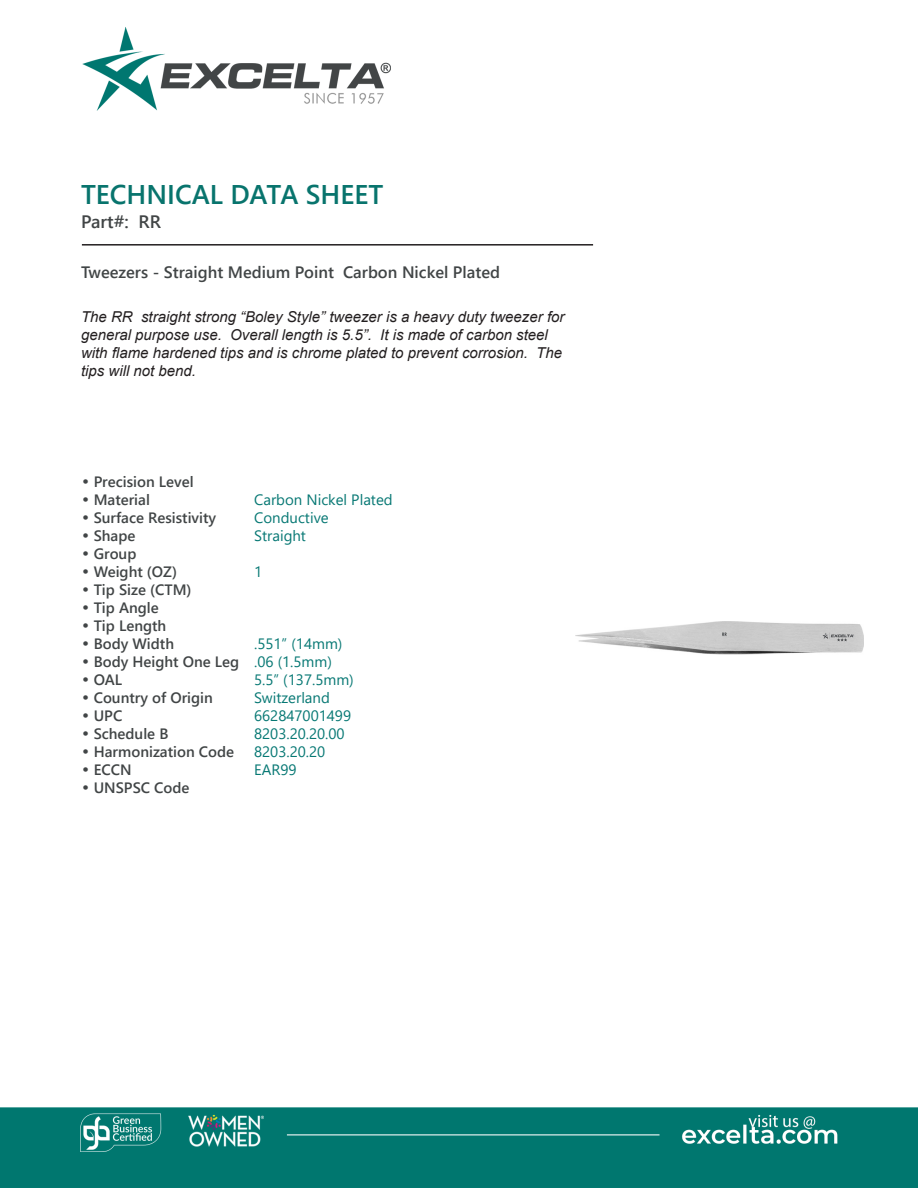
<style>
.page{position:relative;width:918px;height:1188px;background:#fff}
.page>*{position:absolute;margin:0;border:0;box-sizing:border-box;transform-origin:0 0}
.t1{font:700 27px "Yu Gothic UI";color:#08746d}
.t2{font:700 18px "Yu Gothic UI";color:#414546}
.t3{font:700 16.5px "Yu Gothic UI";color:#414546}
.t4{font:italic 15px/18px "Arial";color:#231f20}
.CT_s_CTM{font:700 15px "Yu Gothic UI";color:#414546}
.CT_s_CTM-2{font:15px "Yu Gothic UI";color:#077874}
.s1{font-family:"Century Gothic";font-weight:400}
</style>
<div class="page">
<img style="left:0;top:27px;width:918px;height:1161px">
<img style="left:576px;top:622px;width:288px;height:32px">
<hr style="left:82px;top:244px;width:511px;height:2px;background:#231f20">
<p class="t1" style="left:81px;top:178px;width:304px">TECHNICAL DATA SHEET</p>
<p class="t2" style="left:81px;top:212px;width:82px">Part#: RR</p>
<p class="t3" style="left:81px;top:262px;width:421px">Tweezers - Straight Medium Point Carbon Nickel Plated</p>
<p class="t4" style="left:81px;top:308px;width:485px">The RR straight strong “Boley Style” tweezer is a heavy duty tweezer for general purpose use. Overall length is 5.5”. It is made of carbon steel with flame hardened tips and is chrome plated to prevent corrosion. The tips will not bend.</p>
<p class="CT_s_CTM" style="left:81px;top:473px;width:114px"><span class="s1">•</span> Precision Level</p>
<p class="CT_s_CTM" style="left:81px;top:491px;width:70px"><span class="s1">•</span> Material</p>
<p class="CT_s_CTM-2" style="left:254px;top:485px;width:140px">Carbon Nickel Plated</p>
<p class="CT_s_CTM" style="left:81px;top:509px;width:137px"><span class="s1">•</span> Surface Resistivity</p>
<p class="CT_s_CTM-2" style="left:254px;top:503px;width:76px">Conductive</p>
<p class="CT_s_CTM" style="left:81px;top:527px;width:56px"><span class="s1">•</span> Shape</p>
<p class="CT_s_CTM-2" style="left:254px;top:521px;width:53px">Straight</p>
<p class="CT_s_CTM" style="left:81px;top:545px;width:57px"><span class="s1">•</span> Group</p>
<p class="CT_s_CTM" style="left:81px;top:563px;width:98px"><span class="s1">•</span> Weight (OZ)</p>
<p class="CT_s_CTM-2" style="left:254px;top:557px;width:10px">1</p>
<p class="CT_s_CTM" style="left:81px;top:581px;width:112px"><span class="s1">•</span> Tip Size (CTM)</p>
<p class="CT_s_CTM" style="left:81px;top:599px;width:79px"><span class="s1">•</span> Tip Angle</p>
<p class="CT_s_CTM" style="left:81px;top:617px;width:87px"><span class="s1">•</span> Tip Length</p>
<p class="CT_s_CTM" style="left:81px;top:635px;width:95px"><span class="s1">•</span> Body Width</p>
<p class="CT_s_CTM-2" style="left:254px;top:629px;width:90px">.551” (14mm)</p>
<p class="CT_s_CTM" style="left:81px;top:653px;width:160px"><span class="s1">•</span> Body Height One Leg</p>
<p class="CT_s_CTM-2" style="left:254px;top:647px;width:79px">.06 (1.5mm)</p>
<p class="CT_s_CTM" style="left:81px;top:671px;width:43px"><span class="s1">•</span> OAL</p>
<p class="CT_s_CTM-2" style="left:254px;top:665px;width:101px">5.5” (137.5mm)</p>
<p class="CT_s_CTM" style="left:81px;top:689px;width:133px"><span class="s1">•</span> Country of Origin</p>
<p class="CT_s_CTM-2" style="left:254px;top:683px;width:77px">Switzerland</p>
<p class="CT_s_CTM" style="left:81px;top:707px;width:43px"><span class="s1">•</span> UPC</p>
<p class="CT_s_CTM-2" style="left:254px;top:701px;width:99px">662847001499</p>
<p class="CT_s_CTM" style="left:81px;top:725px;width:89px"><span class="s1">•</span> Schedule B</p>
<p class="CT_s_CTM-2" style="left:254px;top:719px;width:92px">8203.20.20.00</p>
<p class="CT_s_CTM" style="left:81px;top:743px;width:155px"><span class="s1">•</span> Harmonization Code</p>
<p class="CT_s_CTM-2" style="left:254px;top:737px;width:73px">8203.20.20</p>
<p class="CT_s_CTM" style="left:81px;top:761px;width:52px"><span class="s1">•</span> ECCN</p>
<p class="CT_s_CTM-2" style="left:254px;top:755px;width:44px">EAR99</p>
<p class="CT_s_CTM" style="left:81px;top:779px;width:110px"><span class="s1">•</span> UNSPSC Code</p>
</div>
